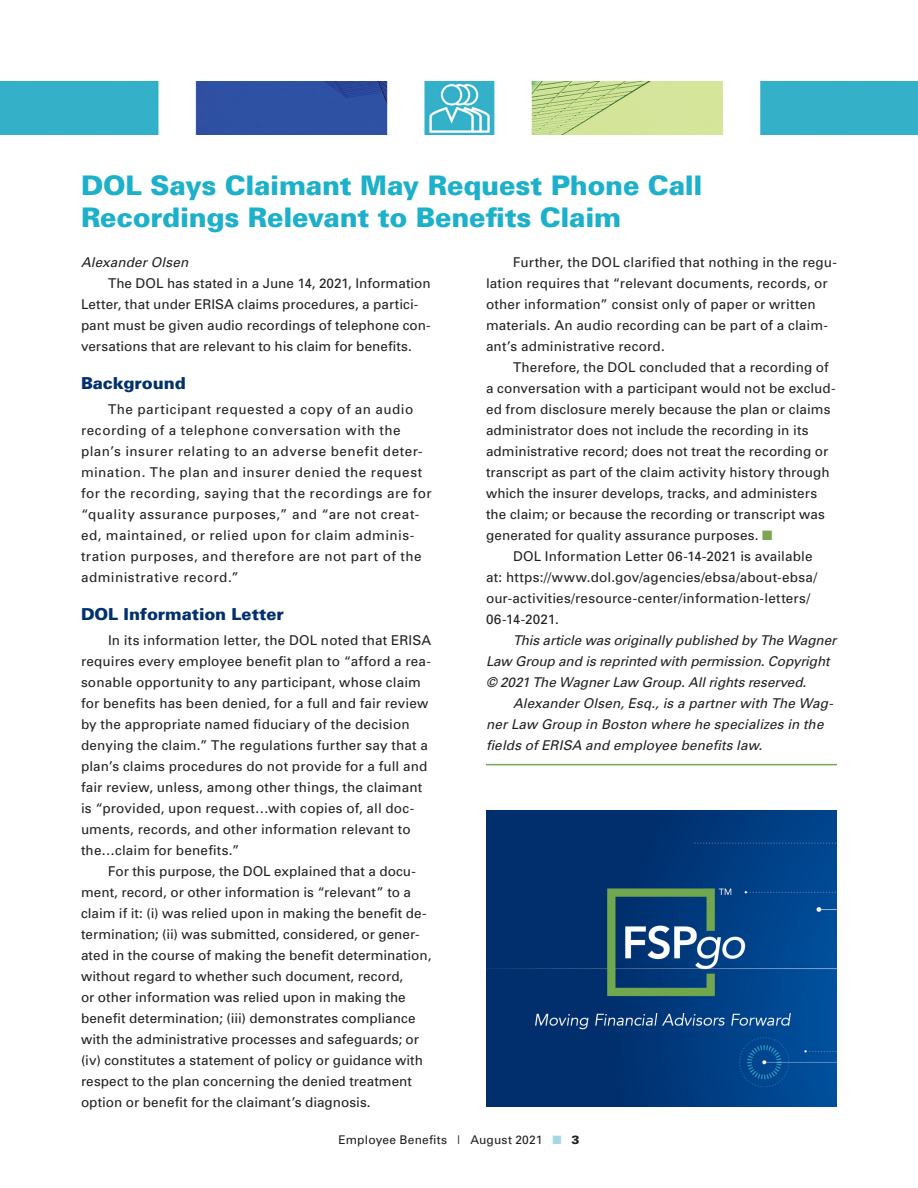
<style>
.page{position:relative;width:918px;height:1188px;background:#fff}
.page>*{position:absolute;margin:0;border:0;box-sizing:border-box;transform-origin:0 0}
.Headline{font:900 27px/31.5px "Univers";letter-spacing:-.01em;color:#1cb0ca}
.Subhead{font:900 16.5px "Univers";letter-spacing:-.005em;color:#00306d}
.Text{font:13.5px/21px "Univers";letter-spacing:.01em;color:#231f20}
.Text-2{font:13.5px/21px "Univers";letter-spacing:.035em;color:#231f20}
.Bios{font:italic 13.5px/21px "Univers";letter-spacing:.01em;color:#231f20}
.Text-3{font:italic 13.5px/21px "Univers";letter-spacing:-.005em;color:#231f20}
.t1{font:12px "Univers";letter-spacing:.015em;color:#231f20}
.s1{color:#7aa752}
.s2{color:#a6d7e4}
.s3{font-weight:900}
</style>
<div class="page">
<img style="left:0;top:81px;width:918px;height:54px">
<hr style="left:486px;top:764px;width:351px;height:1px;background:#7aa752">
<img style="left:486px;top:810px;width:351px;height:297px">
<p class="Headline" style="left:81px;top:169px;width:623px">DOL Says Claimant May Request Phone Call<br>Recordings Relevant to Benefits Claim</p>
<p class="Bios" style="left:81px;top:252px;width:109px">Alexander Olsen</p>
<p class="Text" style="left:81px;top:273px;width:351px;text-indent:27px">The DOL has stated in a June 14, 2021, Information Letter, that under ERISA claims procedures, a partici&shy;pant must be given audio recordings of telephone con&shy;versations that are relevant to his claim for benefits.</p>
<p class="Subhead" style="left:81px;top:373px;width:106px">Background</p>
<p class="Text-2" style="left:81px;top:399px;width:352px;text-indent:27px">The participant requested a copy of an audio recording of a telephone conversation with the plan’s insurer relating to an adverse benefit deter&shy;mination. The plan and insurer denied the request for the recording, saying that the recordings are for “quality assurance purposes,” and “are not creat&shy;ed, maintained, or relied upon for claim adminis&shy;tration purposes, and therefore are not part of the administrative record.”</p>
<p class="Subhead" style="left:81px;top:604px;width:204px">DOL Information Letter</p>
<p class="Text" style="left:81px;top:630px;width:352px;text-indent:27px">In its information letter, the DOL noted that ERISA requires every employee benefit plan to “afford a rea&shy;sonable opportunity to any participant, whose claim for benefits has been denied, for a full and fair review by the appropriate named fiduciary of the decision denying the claim.” The regulations further say that a plan’s claims procedures do not provide for a full and fair review, unless, among other things, the claimant is “provided, upon request…with copies of, all doc&shy;uments, records, and other information relevant to the…claim for benefits.”</p>
<p class="Text" style="left:81px;top:861px;width:352px;text-indent:27px">For this purpose, the DOL explained that a docu&shy;ment, record, or other information is “relevant” to a claim if it: (i) was relied upon in making the benefit de&shy;termination; (ii) was submitted, considered, or gener&shy;ated in the course of making the benefit determination, without regard to whether such document, record,<br>or other information was relied upon in making the benefit determination; (iii) demonstrates compliance with the administrative processes and safeguards; or (iv) constitutes a statement of policy or guidance with respect to the plan concerning the denied treatment option or benefit for the claimant’s diagnosis.</p>
<p class="Text" style="left:486px;top:252px;width:353px;text-indent:27px">Further, the DOL clarified that nothing in the regu&shy;lation requires that “relevant documents, records, or other information” consist only of paper or written materials. An audio recording can be part of a claim&shy;ant’s administrative record.</p>
<p class="Text" style="left:486px;top:357px;width:351px;text-indent:27px">Therefore, the DOL concluded that a recording of a conversation with a participant would not be exclud&shy;ed from disclosure merely because the plan or claims administrator does not include the recording in its administrative record; does not treat the recording or transcript as part of the claim activity history through which the insurer develops, tracks, and administers the claim; or because the recording or transcript was generated for quality assurance purposes. <span class="s1">■</span></p>
<p class="Text" style="left:486px;top:546px;width:333px;text-indent:27px">DOL Information Letter 06-14-2021 is available at: https://www.dol.gov/agencies/ebsa/about-ebsa/ our-activities/resource-center/information-letters/ 06-14-2021.</p>
<p class="Text-3" style="left:486px;top:630px;width:352px;text-indent:27px">This article was originally published by The Wagner<br>Law Group and is reprinted with permission. Copyright © 2021 The Wagner Law Group. All rights reserved.</p>
<p class="Bios" style="left:486px;top:693px;width:349px;text-indent:27px">Alexander Olsen, Esq., is a partner with The Wag&shy;ner Law Group in Boston where he specializes in the fields of ERISA and employee benefits law.</p>
<p class="t1" style="left:338px;top:1132px;width:243px">Employee Benefits | August 2021 <span class="s2">■</span> <span class="s3">3</span></p>
</div>
